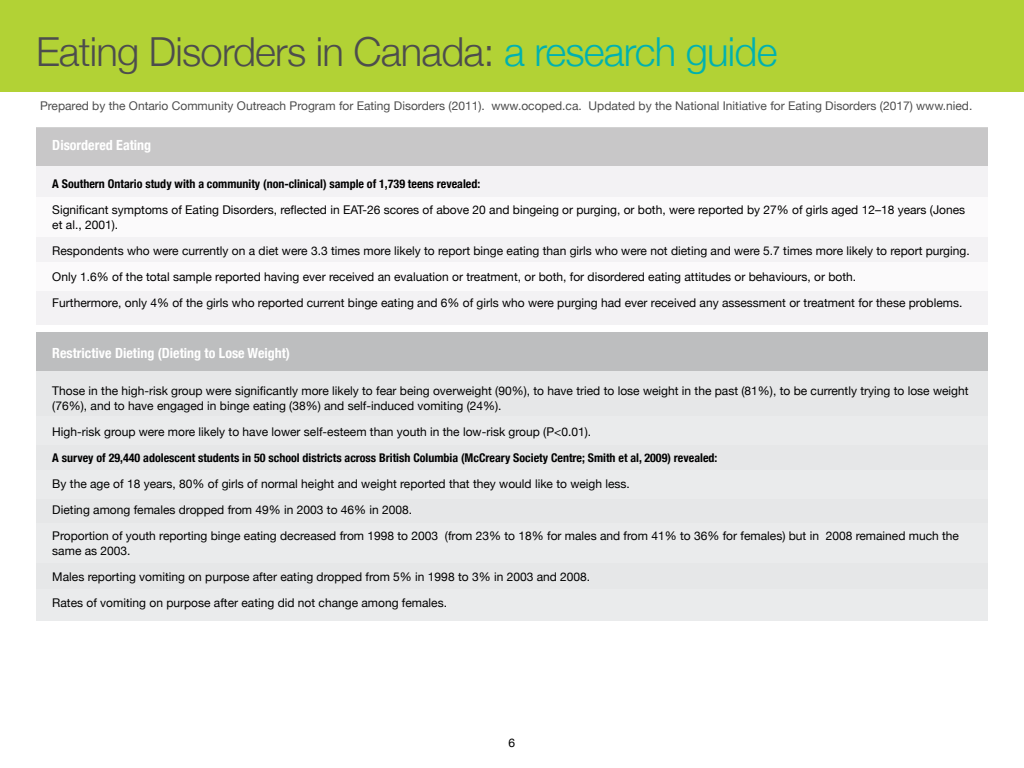
<style>
.page{position:relative;width:1024px;height:768px;background:#fff}
.page>*{position:absolute;margin:0;border:0;box-sizing:border-box;transform-origin:0 0}
.t1{font:300 40px "Helvetica Neue";letter-spacing:-.02em;color:#4d4d4d}
.t2{font:700 14px "Helvetica Neue";color:#fff}
.t3{font:12px/26px "Helvetica Neue";color:#000}
.t4{font:700 12px "Helvetica Neue";color:#000}
.t5{font:12px "Helvetica Neue";color:#4d4d4d}
.s1{color:#00b1b0}
</style>
<div class="page">
<div style="left:36px;top:128px;width:952px;height:196px;background:#f3f2f4"></div>
<div style="left:0;top:0;width:1024px;height:92px;background:#b2d235"></div>
<div style="left:36px;top:332px;width:952px;height:289px;background:#e6e7e8"></div>
<div style="left:36px;top:332px;width:952px;height:39px;background:#bdbebf"></div>
<div style="left:36px;top:197px;width:952px;height:40px;background:#fff"></div>
<div style="left:36px;top:262px;width:952px;height:29px;background:#fff"></div>
<div style="left:36px;top:127px;width:952px;height:39px;background:#c8c7c8"></div>
<div style="left:36px;top:416px;width:952px;height:29px;background:#eaebec"></div>
<div style="left:36px;top:470px;width:952px;height:29px;background:#eaebec"></div>
<div style="left:36px;top:523px;width:952px;height:40px;background:#eaebec"></div>
<div style="left:36px;top:589px;width:952px;height:32px;background:#eaebec"></div>
<h1 class="t1" style="left:36px;top:27px;width:743px">Eating Disorders in Canada: <span class="s1">a research guide</span></h1>
<p class="t5" style="left:40px;top:99px;width:934px">Prepared by the Ontario Community Outreach Program for Eating Disorders (2011). www.ocoped.ca. Updated by the National Initiative for Eating Disorders (2017) www.nied.</p>
<p class="t2" style="left:52px;top:137px;width:100px">Disordered Eating</p>
<p class="t4" style="left:52px;top:176px;width:430px">A Southern Ontario study with a community (non-clinical) sample of 1,739 teens revealed:</p>
<p class="t3" style="left:52px;top:202px;width:914px;line-height:15px">Significant symptoms of Eating Disorders, reflected in EAT-26 scores of above 20 and bingeing or purging, or both, were reported by 27% of girls aged 12–18 years (Jones et al., 2001).</p>
<p class="t3" style="left:52px;top:237px;width:919px">Respondents who were currently on a diet were 3.3 times more likely to report binge eating than girls who were not dieting and were 5.7 times more likely to report purging.<br>Only 1.6% of the total sample reported having ever received an evaluation or treatment, or both, for disordered eating attitudes or behaviours, or both.<br>Furthermore, only 4% of the girls who reported current binge eating and 6% of girls who were purging had ever received any assessment or treatment for these problems.</p>
<p class="t2" style="left:52px;top:344px;width:239px">Restrictive Dieting (Dieting to Lose Weight)</p>
<p class="t3" style="left:52px;top:383px;width:918px;line-height:15px">Those in the high-risk group were significantly more likely to fear being overweight (90%), to have tried to lose weight in the past (81%), to be currently trying to lose weight (76%), and to have engaged in binge eating (38%) and self-induced vomiting (24%).</p>
<p class="t3" style="left:52px;top:419px;width:540px">High-risk group were more likely to have lower self-esteem than youth in the low-risk group (P&lt;0.01).</p>
<p class="t4" style="left:52px;top:451px;width:667px">A survey of 29,440 adolescent students in 50 school districts across British Columbia (McCreary Society Centre; Smith et al, 2009) revealed:</p>
<p class="t3" style="left:52px;top:471px;width:908px">By the age of 18 years, 80% of girls of normal height and weight reported that they would like to weigh less.<br>Dieting among females dropped from 49% in 2003 to 46% in 2008.<br>Proportion of youth reporting binge eating decreased from 1998 to 2003 (from 23% to 18% for males and from 41% to 36% for females) but in 2008 remained much the</p>
<p class="t3" style="left:52px;top:538px;width:539px">same as 2003.<br>Males reporting vomiting on purpose after eating dropped from 5% in 1998 to 3% in 2003 and 2008.<br>Rates of vomiting on purpose after eating did not change among females.</p>
<p class="t3" style="left:508px;top:729px;width:8px">6</p>
</div>
